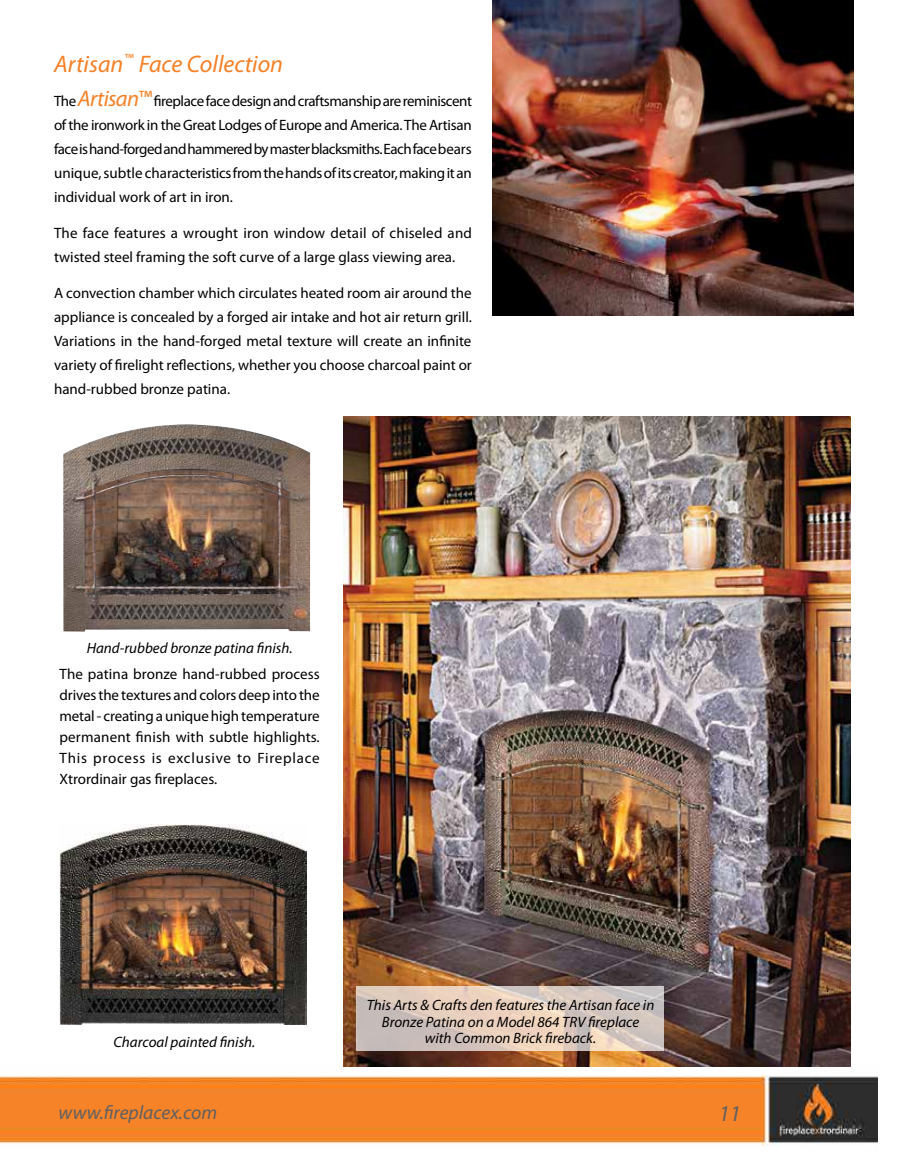
<style>
.page{position:relative;width:905px;height:1175px;background:#fff}
.page>*{position:absolute;margin:0;border:0;box-sizing:border-box;transform-origin:0 0}
.t1{font:italic 24px "Myriad Pro";color:#f58025}
.t2{font:italic 22.5px "Myriad Pro";color:#5f6062}
.t3{font:italic 19.5px "Myriad Pro";color:#5f6062}
.t4{font:15px/24px "Myriad Pro";color:#000;text-align:justify}
.t5{font:italic 15px/16.5px "Myriad Pro";color:#000;text-align:center}
.s1{font-style:italic;font-size:22.5px;color:#f58025}
.s2{font-size:22.5px;color:#f58025}
</style>
<div class="page">
<img style="left:0;top:1066px;width:878px;height:80px">
<img style="left:63px;top:424px;width:247px;height:207px">
<img style="left:343px;top:417px;width:507px;height:649px">
<img style="left:492px;top:0;width:361px;height:315px">
<img style="left:59px;top:824px;width:248px;height:200px">
<svg style="left:356px;top:986px;width:307px;height:64px"></svg>
<h1 class="t1" style="left:54px;top:49px;width:230px">Artisan<sup>™</sup> Face Collection</h1>
<p class="t4" style="left:54px;top:89px;width:419px">The <span class="s1">Artisan</span><span class="s2">™</span> fireplace face design and craftsmanship are reminiscent of the ironwork in the Great Lodges of Europe and America. The Artisan face is hand-forged and hammered by master blacksmiths. Each face bears unique, subtle characteristics from the hands of its creator, making it an individual work of art in iron.</p>
<p class="t4" style="left:54px;top:221px;width:419px">The face features a wrought iron window detail of chiseled and twisted steel framing the soft curve of a large glass viewing area.</p>
<p class="t4" style="left:54px;top:281px;width:419px">A convection chamber which circulates heated room air around the appliance is concealed by a forged air intake and hot air return grill.<br>Variations in the hand-forged metal texture will create an infinite variety of firelight reflections, whether you choose charcoal paint or hand-rubbed bronze patina.</p>
<p class="t5" style="left:87px;top:639px;width:207px">Hand-rubbed bronze patina finish.</p>
<p class="t4" style="left:60px;top:663px;width:262px;line-height:21px">The patina bronze hand-rubbed process drives the textures and colors deep into the metal - creating a unique high temperature permanent finish with subtle highlights.<br>This process is exclusive to Fireplace Xtrordinair gas fireplaces.</p>
<p class="t5" style="left:114px;top:1033px;width:143px">Charcoal painted finish.</p>
<p class="t5" style="left:367px;top:996px;width:289px">This Arts &amp; Crafts den features the Artisan face in<br>Bronze Patina on a Model 864 TRV fireplace with Common Brick fireback.</p>
<h3 class="t3" style="left:59px;top:1099px;width:160px">www.fireplacex.com</h3>
<h2 class="t2" style="left:718px;top:1099px;width:24px">11</h2>
</div>
